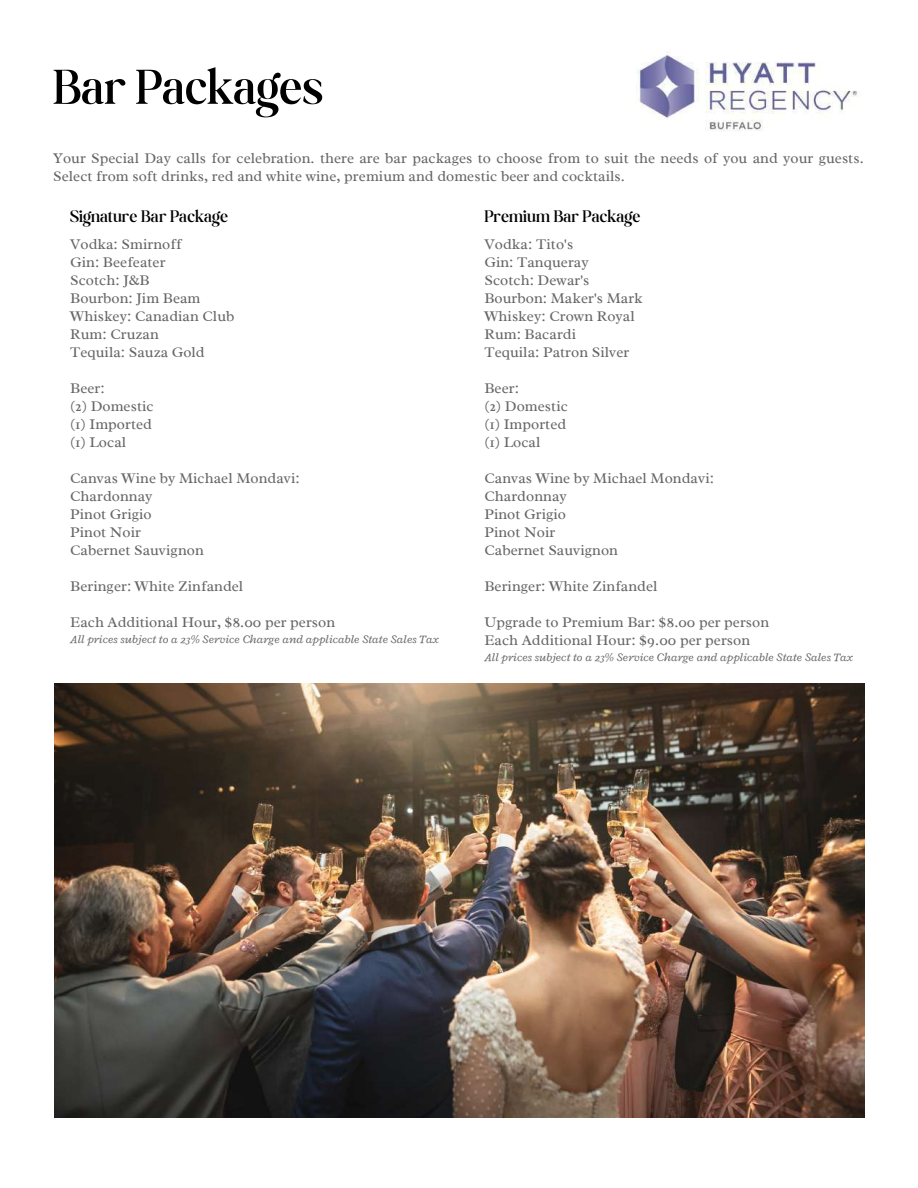
<style>
.page{position:relative;width:918px;height:1188px;background:#fff}
.page>*{position:absolute;margin:0;border:0;box-sizing:border-box;transform-origin:0 0}
.t1{font:300 52.5px "Boston Angel";color:#000}
.t2{font:300 18px "Boston Angel";letter-spacing:.01em;color:#000}
.t3{font:15px/18px "Radley";letter-spacing:.005em;color:#666}
.t4{font:italic 12px "Radley";letter-spacing:.005em;color:#666}
</style>
<div class="page">
<img style="left:636px;top:51px;width:221px;height:80px">
<img style="left:55px;top:684px;width:810px;height:434px">
<h1 class="t1" style="left:53px;top:56px;width:271px">Bar Packages</h1>
<p class="t3" style="left:53px;top:149px;width:812px">Your Special Day calls for celebration. there are bar packages to choose from to suit the needs of you and your guests.<br>Select from soft drinks, red and white wine, premium and domestic beer and cocktails.</p>
<p class="t2" style="left:70px;top:205px;width:160px">Signature Bar Package</p>
<p class="t2" style="left:484px;top:205px;width:158px">Premium Bar Package</p>
<p class="t3" style="left:70px;top:235px;width:166px">Vodka: Smirnoff<br>Gin: Beefeater<br>Scotch: J&amp;B<br>Bourbon: Jim Beam<br>Whiskey: Canadian Club<br>Rum: Cruzan<br>Tequila: Sauza Gold</p>
<p class="t3" style="left:70px;top:379px;width:85px">Beer:<br>(2) Domestic (1) Imported (1) Local</p>
<p class="t3" style="left:70px;top:469px;width:231px">Canvas Wine by Michael Mondavi:<br>Chardonnay<br>Pinot Grigio<br>Pinot Noir<br>Cabernet Sauvignon</p>
<p class="t3" style="left:70px;top:577px;width:175px">Beringer: White Zinfandel</p>
<p class="t3" style="left:70px;top:613px;width:267px">Each Additional Hour, $8.00 per person</p>
<p class="t4" style="left:70px;top:631px;width:370px">All prices subject to a 23% Service Charge and applicable State Sales Tax</p>
<p class="t3" style="left:484px;top:235px;width:160px">Vodka: Tito's<br>Gin: Tanqueray<br>Scotch: Dewar's<br>Bourbon: Maker's Mark<br>Whiskey: Crown Royal<br>Rum: Bacardi<br>Tequila: Patron Silver</p>
<p class="t3" style="left:484px;top:379px;width:85px">Beer:<br>(2) Domestic (1) Imported (1) Local</p>
<p class="t3" style="left:484px;top:469px;width:231px">Canvas Wine by Michael Mondavi:<br>Chardonnay<br>Pinot Grigio<br>Pinot Noir<br>Cabernet Sauvignon</p>
<p class="t3" style="left:484px;top:577px;width:175px">Beringer: White Zinfandel</p>
<p class="t3" style="left:484px;top:613px;width:286px">Upgrade to Premium Bar: $8.00 per person<br>Each Additional Hour: $9.00 per person</p>
<p class="t4" style="left:484px;top:649px;width:370px">All prices subject to a 23% Service Charge and applicable State Sales Tax</p>
</div>
